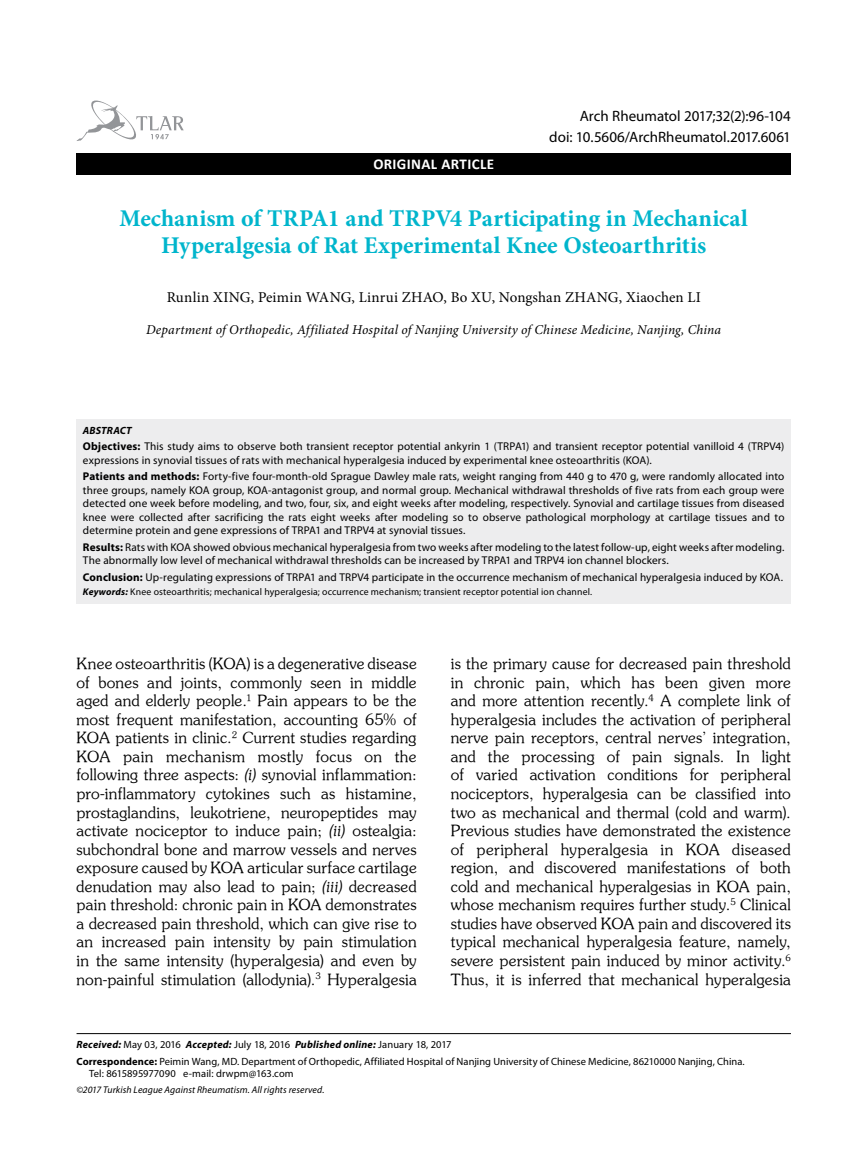
<style>
.page{position:relative;width:859px;height:1170px;background:#fff}
.page>*{position:absolute;margin:0;border:0;box-sizing:border-box;transform-origin:0 0}
.t1{font:700 24px/27px "Minion Pro";color:#00b5cc;text-align:center}
.t2{font:15.45px/18.6px "Souvenir Turk";letter-spacing:.015em;color:#000;text-align:justify}
.t3{font:15px "Myriad Pro";color:#000}
.t4{font:15px "Minion Pro";letter-spacing:.015em;color:#000}
.t5{font:700 15px "Calibri";letter-spacing:.02em;color:#fff}
.t6{font:italic 13.5px "Minion Pro";letter-spacing:.005em;color:#000}
.t7{font:11.25px/13.5px "Myriad Pro";letter-spacing:.01em;color:#000}
.t8{font:10.5px/16.8px "Myriad Pro";color:#000}
.t9{font:italic 700 10.5px "Myriad Pro";letter-spacing:.015em;color:#000}
.t10{font:9.75px "Myriad Pro";letter-spacing:.015em;color:#000}
.t11{font:italic 9.75px "Myriad Pro";letter-spacing:.01em;color:#000}
.s1{font-weight:700}
.s2{font-weight:700;font-style:italic}
.s3{font-family:"Souvenir Turk I"}
</style>
<div class="page">
<div style="left:77px;top:153px;width:714px;height:21px;background:#000"></div>
<svg style="left:76px;top:100px;width:108px;height:41px"></svg>
<hr style="left:77px;top:1033px;width:714px;height:1px;background:#000">
<div style="left:77px;top:419px;width:714px;height:184px;background:#ededee"></div>
<p class="t3" style="left:580px;top:107px;width:213px">Arch Rheumatol 2017;32(2):96-104</p>
<p class="t5" style="left:373px;top:153px;width:122px">ORIGINAL ARTICLE</p>
<p class="t3" style="left:549px;top:127px;width:243px">doi: 10.5606/ArchRheumatol.2017.6061</p>
<h1 class="t1" style="left:120px;top:204px;width:630px">Mechanism of TRPA1 and TRPV4 Participating in Mechanical<br>Hyperalgesia of Rat Experimental Knee Osteoarthritis</h1>
<p class="t4" style="left:167px;top:287px;width:536px">Runlin XING, Peimin WANG, Linrui ZHAO, Bo XU, Nongshan ZHANG, Xiaochen LI</p>
<p class="t6" style="left:146px;top:321px;width:576px">Department of Orthopedic, Affiliated Hospital of Nanjing University of Chinese Medicine, Nanjing, China</p>
<p class="t9" style="left:83px;top:423px;width:50px">ABSTRACT</p>
<p class="t7" style="left:83px;top:439px;width:703px"><span class="s1">Objectives:</span> This study aims to observe both transient receptor potential ankyrin 1 (TRPA1) and transient receptor potential vanilloid 4 (TRPV4) expressions in synovial tissues of rats with mechanical hyperalgesia induced by experimental knee osteoarthritis (KOA).</p>
<p class="t7" style="left:83px;top:469px;width:703px;text-align:justify"><span class="s1">Patients and methods:</span> Forty-five four-month-old Sprague Dawley male rats, weight ranging from 440 g to 470 g, were randomly allocated into three groups, namely KOA group, KOA-antagonist group, and normal group. Mechanical withdrawal thresholds of five rats from each group were detected one week before modeling, and two, four, six, and eight weeks after modeling, respectively. Synovial and cartilage tissues from diseased knee were collected after sacrificing the rats eight weeks after modeling so to observe pathological morphology at cartilage tissues and to determine protein and gene expressions of TRPA1 and TRPV4 at synovial tissues.</p>
<p class="t7" style="left:83px;top:540px;width:703px"><span class="s1">Results:</span> Rats with KOA showed obvious mechanical hyperalgesia from two weeks after modeling to the latest follow-up, eight weeks after modeling.<br>The abnormally low level of mechanical withdrawal thresholds can be increased by TRPA1 and TRPV4 ion channel blockers.</p>
<p class="t7" style="left:83px;top:570px;width:702px"><span class="s1">Conclusion:</span> Up-regulating expressions of TRPA1 and TRPV4 participate in the occurrence mechanism of mechanical hyperalgesia induced by KOA.</p>
<p class="t10" style="left:83px;top:586px;width:511px"><span class="s2">Keywords:</span> Knee osteoarthritis; mechanical hyperalgesia; occurrence mechanism; transient receptor potential ion channel.</p>
<p class="t2" style="left:77px;top:654px;width:342px">Knee osteoarthritis (KOA) is a degenerative disease of bones and joints, commonly seen in middle aged and elderly people.<sup>1</sup> Pain appears to be the most frequent manifestation, accounting 65% of KOA patients in clinic.<sup>2</sup> Current studies regarding KOA pain mechanism mostly focus on the following three aspects: <span class="s3">(i)</span> synovial inflammation: pro-inflammatory cytokines such as histamine, prostaglandins, leukotriene, neuropeptides may activate nociceptor to induce pain; <span class="s3">(ii)</span> ostealgia: subchondral bone and marrow vessels and nerves exposure caused by KOA articular surface cartilage denudation may also lead to pain; <span class="s3">(iii)</span> decreased pain threshold: chronic pain in KOA demonstrates a decreased pain threshold, which can give rise to an increased pain intensity by pain stimulation in the same intensity (hyperalgesia) and even by non-painful stimulation (allodynia).<sup>3</sup> Hyperalgesia</p>
<p class="t2" style="left:451px;top:654px;width:342px">is the primary cause for decreased pain threshold in chronic pain, which has been given more and more attention recently.<sup>4</sup> A complete link of hyperalgesia includes the activation of peripheral nerve pain receptors, central nerves’ integration, and the processing of pain signals. In light of varied activation conditions for peripheral nociceptors, hyperalgesia can be classified into two as mechanical and thermal (cold and warm).<br>Previous studies have demonstrated the existence of peripheral hyperalgesia in KOA diseased region, and discovered manifestations of both cold and mechanical hyperalgesias in KOA pain, whose mechanism requires further study.<sup>5</sup> Clinical studies have observed KOA pain and discovered its typical mechanical hyperalgesia feature, namely, severe persistent pain induced by minor activity.<sup>6<br></sup>Thus, it is inferred that mechanical hyperalgesia</p>
<p class="t8" style="left:77px;top:1035px;width:670px"><span class="s2">Received:</span> May 03, 2016 <span class="s2">Accepted:</span> July 18, 2016 <span class="s2">Published online:</span> January 18, 2017<br><span class="s1">Correspondence:</span> Peimin Wang, MD. Department of Orthopedic, Affiliated Hospital of Nanjing University of Chinese Medicine, 86210000 Nanjing, China.</p>
<p class="t8" style="left:89px;top:1065px;width:206px">Tel: 8615895977090 e-mail: drwpm@163.com</p>
<p class="t11" style="left:77px;top:1083px;width:249px">©2017 Turkish League Against Rheumatism. All rights reserved.</p>
</div>
